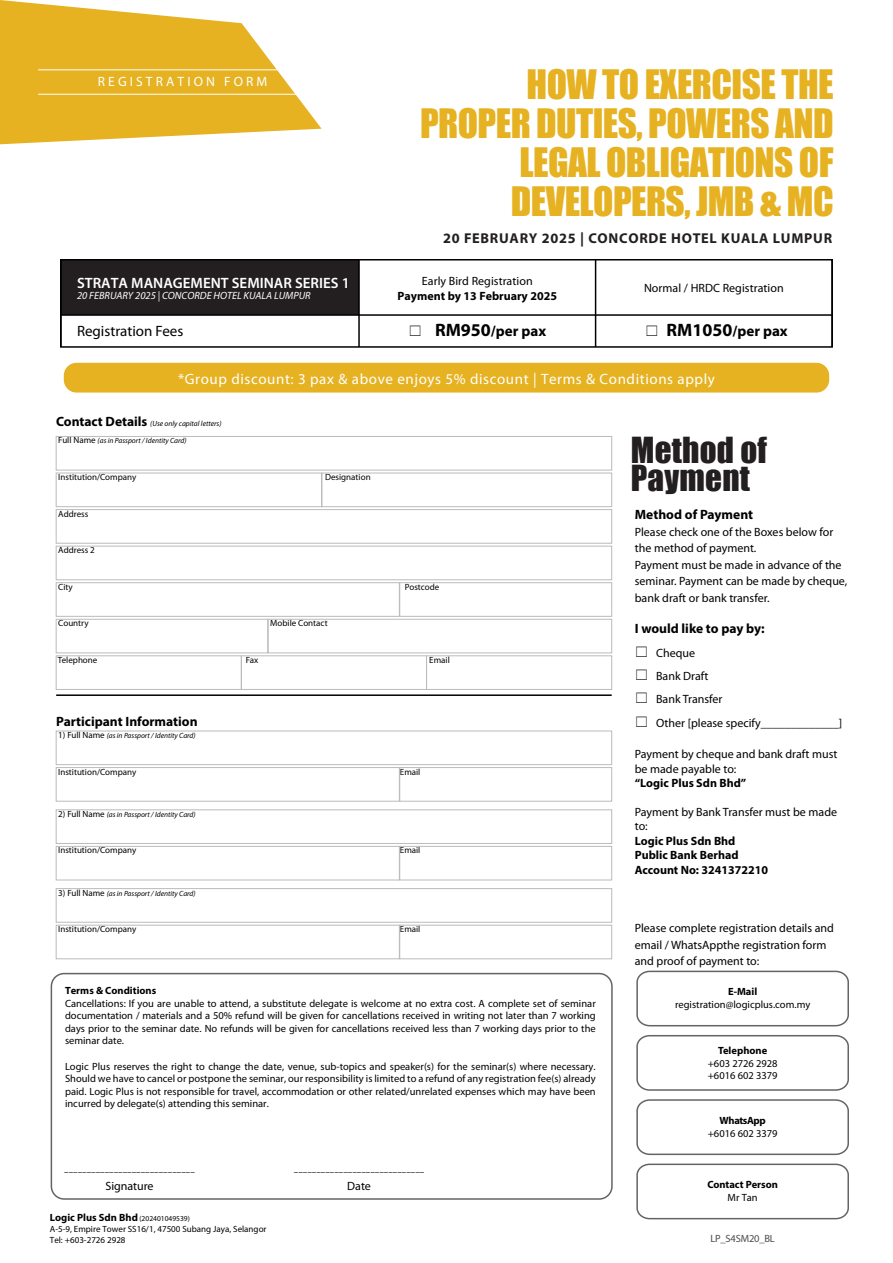
<style>
.page{position:relative;width:893px;height:1263px;background:#fff}
.page>*{position:absolute;margin:0;border:0;box-sizing:border-box;transform-origin:0 0}
.t1{font:37.2px/39px "Impact";letter-spacing:-.015em;color:#e6b222;text-align:right}
.t2{font:33px/27.6px "Impact";letter-spacing:.01em;color:#231f20}
.t3{font:15px "Myriad Pro";letter-spacing:.04em;color:#fff}
.t4{font:600 15px "Myriad Pro";color:#fff}
.t5{font:700 15px "Myriad Pro";color:#000}
.t6{font:15px "Myriad Pro";color:#000}
.t7{font:700 14.25px "Myriad Pro";letter-spacing:.05em;color:#231f20}
.t8{font:700 13.5px "Myriad Pro";color:#000}
.t9{font:13.5px "Myriad Pro";letter-spacing:.23em;color:#fff}
.t10{font:12px/16.5px "Myriad Pro";color:#000}
.t11{font:700 12px/14.4px "Myriad Pro";color:#000}
.t12{font:10.5px/12.6px "Myriad Pro";color:#000;text-align:justify}
.t13{font:700 10.5px "Myriad Pro";color:#000}
.t14{font:italic 10.5px "Myriad Pro";color:#fff}
.t15{font:10.5px "Myriad Pro";letter-spacing:-.02em;color:#4d4d4d}
.t16{font:700 10.5px "Myriad Pro";letter-spacing:-.04em;color:#000}
.t17{font:9px/10.8px "Myriad Pro";color:#000}
.t18{font:italic 7.5px "Myriad Pro";color:#000}
.s1{font-size:18px}
.s2{font-weight:700;font-style:normal;font-size:13.5px}
.s3{font-style:normal;font-size:9px}
.s4{font-weight:400;font-size:7.5px}
</style>
<div class="page">
<svg style="left:0;top:0;width:322px;height:144px;fill:#e6b222"></svg>
<div style="left:64px;top:363px;width:765px;height:30px;background:#e6b222;border-radius:13px"></div>
<div style="left:61px;top:260px;width:298px;height:55px;background:#231f20"></div>
<div style="left:60px;top:259px;width:773px;height:89px;border:2px solid #000"></div>
<div style="left:56px;top:436px;width:556px;height:34px;border:1px solid #b9bbbd"></div>
<div style="left:56px;top:473px;width:266px;height:34px;border:1px solid #b9bbbd"></div>
<div style="left:322px;top:473px;width:290px;height:34px;border:1px solid #b9bbbd"></div>
<div style="left:56px;top:509px;width:556px;height:34px;border:1px solid #b9bbbd"></div>
<div style="left:56px;top:546px;width:556px;height:34px;border:1px solid #b9bbbd"></div>
<div style="left:56px;top:582px;width:344px;height:34px;border:1px solid #b9bbbd"></div>
<div style="left:400px;top:582px;width:212px;height:34px;border:1px solid #b9bbbd"></div>
<div style="left:56px;top:619px;width:212px;height:34px;border:1px solid #b9bbbd"></div>
<div style="left:268px;top:619px;width:344px;height:34px;border:1px solid #b9bbbd"></div>
<div style="left:56px;top:656px;width:186px;height:34px;border:1px solid #b9bbbd"></div>
<div style="left:241px;top:656px;width:186px;height:34px;border:1px solid #b9bbbd"></div>
<div style="left:426px;top:656px;width:186px;height:34px;border:1px solid #b9bbbd"></div>
<hr style="left:56px;top:694px;width:556px;height:2px;background:#000">
<div style="left:56px;top:767px;width:344px;height:34px;border:1px solid #b9bbbd"></div>
<div style="left:400px;top:767px;width:212px;height:34px;border:1px solid #b9bbbd"></div>
<div style="left:56px;top:731px;width:556px;height:34px;border:1px solid #b9bbbd"></div>
<div style="left:56px;top:846px;width:344px;height:34px;border:1px solid #b9bbbd"></div>
<div style="left:400px;top:846px;width:212px;height:34px;border:1px solid #b9bbbd"></div>
<div style="left:56px;top:810px;width:556px;height:34px;border:1px solid #b9bbbd"></div>
<div style="left:56px;top:925px;width:344px;height:34px;border:1px solid #b9bbbd"></div>
<div style="left:400px;top:925px;width:212px;height:34px;border:1px solid #b9bbbd"></div>
<div style="left:56px;top:888px;width:556px;height:34px;border:1px solid #b9bbbd"></div>
<div style="left:51px;top:973px;width:562px;height:227px;border:2px solid #636466;border-radius:13px"></div>
<svg style="left:636px;top:970px;width:213px;height:57px"></svg>
<svg style="left:636px;top:1035px;width:213px;height:56px"></svg>
<svg style="left:636px;top:1099px;width:213px;height:57px"></svg>
<svg style="left:636px;top:1163px;width:213px;height:57px"></svg>
<hr style="left:358px;top:259px;width:2px;height:88px;background:#000">
<hr style="left:831px;top:259px;width:2px;height:88px;background:#000">
<hr style="left:595px;top:259px;width:1px;height:88px;background:#000">
<hr style="left:60px;top:259px;width:2px;height:88px;background:#000">
<hr style="left:61px;top:314px;width:771px;height:2px;background:#000">
<hr style="left:38px;top:69px;width:292px;height:1px;background:#fff">
<hr style="left:38px;top:94px;width:292px;height:1px;background:#fff">
<p class="t9" style="left:98px;top:74px;width:171px">REGISTRATION FORM</p>
<h3 class="t4" style="left:77px;top:274px;width:274px">STRATA MANAGEMENT SEMINAR SERIES 1</h3>
<p class="t14" style="left:77px;top:290px;width:235px">20 FEBRUARY 2025 | CONCORDE HOTEL KUALA LUMPUR</p>
<h1 class="t1" style="left:420px;top:64px;width:415px">HOW TO EXERCISE THE<br>PROPER DUTIES, POWERS AND<br>LEGAL OBLIGATIONS OF<br>DEVELOPERS, JMB &amp; MC</h1>
<h3 class="t7" style="left:443px;top:228px;width:391px">20 FEBRUARY 2025 | CONCORDE HOTEL KUALA LUMPUR</h3>
<p class="t10" style="left:422px;top:273px;width:112px">Early Bird Registration</p>
<p class="t11" style="left:398px;top:288px;width:161px">Payment by 13 February 2025</p>
<p class="t10" style="left:644px;top:279px;width:141px">Normal / HRDC Registration</p>
<h3 class="t6" style="left:77px;top:321px;width:108px">Registration Fees</h3>
<h3 class="t5" style="left:435px;top:321px;width:113px"><span class="s1">RM950</span>/per pax</h3>
<h3 class="t5" style="left:667px;top:321px;width:123px"><span class="s1">RM1050</span>/per pax</h3>
<h3 class="t3" style="left:178px;top:369px;width:538px">*Group discount: 3 pax &amp; above enjoys 5% discount | Terms &amp; Conditions apply</h3>
<p class="t18" style="left:56px;top:419px;width:167px"><span class="s2">Contact Details</span> (Use only capital letters)</p>
<p class="t18" style="left:58px;top:437px;width:130px"><span class="s3">Full Name</span> (as in Passport / Identity Card)</p>
<p class="t17" style="left:58px;top:471px;width:80px">Institution/Company</p>
<p class="t17" style="left:325px;top:471px;width:47px">Designation</p>
<p class="t17" style="left:58px;top:508px;width:32px">Address</p>
<p class="t17" style="left:58px;top:544px;width:38px">Address 2</p>
<p class="t17" style="left:58px;top:581px;width:16px">City</p>
<p class="t17" style="left:405px;top:581px;width:36px">Postcode</p>
<p class="t17" style="left:58px;top:618px;width:32px">Country</p>
<p class="t17" style="left:270px;top:618px;width:59px">Mobile Contact</p>
<p class="t17" style="left:58px;top:654px;width:41px">Telephone</p>
<p class="t17" style="left:246px;top:654px;width:14px">Fax</p>
<p class="t17" style="left:429px;top:654px;width:22px">Email</p>
<p class="t8" style="left:56px;top:712px;width:143px">Participant Information</p>
<p class="t18" style="left:58px;top:731px;width:139px"><span class="s3">1) Full Name</span> (as in Passport / Identity Card)</p>
<p class="t17" style="left:58px;top:766px;width:80px">Institution/Company</p>
<p class="t17" style="left:400px;top:766px;width:22px">Email</p>
<p class="t18" style="left:58px;top:810px;width:139px"><span class="s3">2) Full Name</span> (as in Passport / Identity Card)</p>
<p class="t17" style="left:58px;top:845px;width:80px">Institution/Company</p>
<p class="t17" style="left:400px;top:845px;width:22px">Email</p>
<p class="t18" style="left:58px;top:889px;width:139px"><span class="s3">3) Full Name</span> (as in Passport / Identity Card)</p>
<p class="t17" style="left:58px;top:923px;width:80px">Institution/Company</p>
<p class="t17" style="left:400px;top:923px;width:22px">Email</p>
<p class="t13" style="left:65px;top:983px;width:93px">Terms &amp; Conditions</p>
<p class="t12" style="left:65px;top:996px;width:532px">Cancellations: If you are unable to attend, a substitute delegate is welcome at no extra cost. A complete set of seminar documentation / materials and a 50% refund will be given for cancellations received in writing not later than 7 working days prior to the seminar date. No refunds will be given for cancellations received less than 7 working days prior to the seminar date.</p>
<p class="t12" style="left:65px;top:1059px;width:532px">Logic Plus reserves the right to change the date, venue, sub-topics and speaker(s) for the seminar(s) where necessary.<br>Should we have to cancel or postpone the seminar, our responsibility is limited to a refund of any registration fee(s) already paid. Logic Plus is not responsible for travel, accommodation or other related/unrelated expenses which may have been incurred by delegate(s) attending this seminar.</p>
<p class="t17" style="left:64px;top:1166px;width:132px">–––––––––––––––––––––––––––––</p>
<p class="t17" style="left:294px;top:1166px;width:132px">–––––––––––––––––––––––––––––</p>
<p class="t10" style="left:105px;top:1177px;width:50px">Signature</p>
<p class="t10" style="left:347px;top:1177px;width:25px">Date</p>
<p class="t13" style="left:50px;top:1210px;width:142px">Logic Plus Sdn Bhd <span class="s4">(202401049539)</span></p>
<p class="t17" style="left:50px;top:1223px;width:218px">A-5-9, Empire Tower SS16/1, 47500 Subang Jaya, Selangor<br>Tel: +603-2726 2928</p>
<h2 class="t2" style="left:631px;top:435px;width:138px">Method of<br>Payment</h2>
<p class="t8" style="left:635px;top:506px;width:120px">Method of Payment</p>
<p class="t10" style="left:635px;top:523px;width:214px">Please check one of the Boxes below for the method of payment.<br>Payment must be made in advance of the seminar. Payment can be made by cheque, bank draft or bank transfer.</p>
<p class="t8" style="left:635px;top:620px;width:131px">I would like to pay by:</p>
<p class="t10" style="left:656px;top:641px;width:188px;line-height:23.4px">Cheque<br>Bank Draft<br>Bank Transfer<br>Other [please specify_____________]</p>
<p class="t10" style="left:635px;top:747px;width:204px;line-height:14.4px">Payment by cheque and bank draft must be made payable to:</p>
<p class="t11" style="left:635px;top:775px;width:113px">“Logic Plus Sdn Bhd”</p>
<p class="t10" style="left:635px;top:804px;width:204px;line-height:14.4px">Payment by Bank Transfer must be made to:</p>
<p class="t11" style="left:635px;top:833px;width:135px">Logic Plus Sdn Bhd<br>Public Bank Berhad<br>Account No: 3241372210</p>
<p class="t10" style="left:635px;top:920px;width:201px">Please complete registration details and email / WhatsAppthe registration form and proof of payment to:</p>
<p class="t13" style="left:728px;top:985px;width:31px">E-Mail</p>
<p class="t12" style="left:675px;top:998px;width:137px">registration@logicplus.com.my</p>
<p class="t13" style="left:718px;top:1044px;width:51px">Telephone</p>
<p class="t12" style="left:708px;top:1057px;width:71px">+603 2726 2928 +6016 602 3379</p>
<p class="t16" style="left:720px;top:1113px;width:48px">WhatsApp</p>
<p class="t12" style="left:708px;top:1126px;width:71px">+6016 602 3379</p>
<p class="t13" style="left:707px;top:1178px;width:72px">Contact Person</p>
<p class="t12" style="left:728px;top:1191px;width:32px">Mr Tan</p>
<p class="t15" style="left:710px;top:1232px;width:66px">LP_S4SM20_BL</p>
</div>
